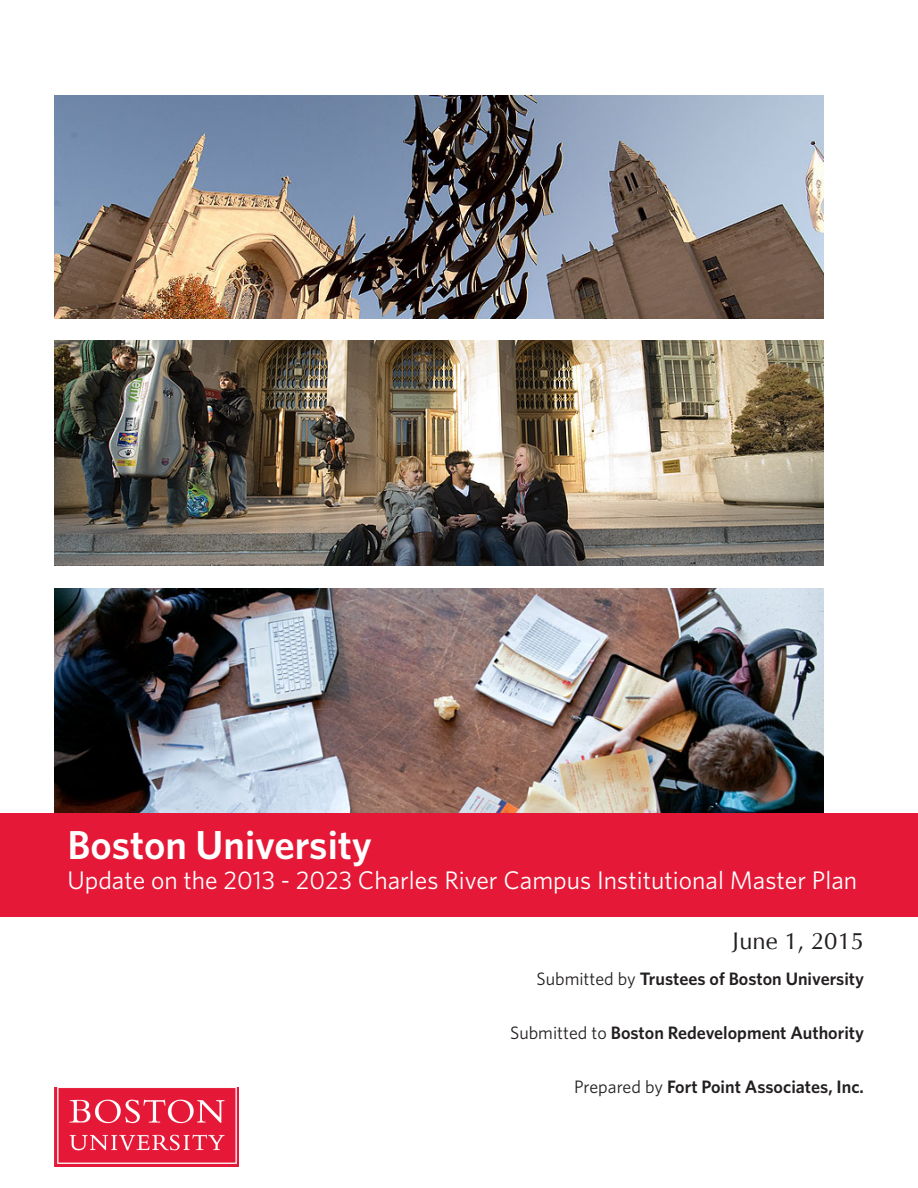
<style>
.page{position:relative;width:918px;height:1188px;background:#fff}
.page>*{position:absolute;margin:0;border:0;box-sizing:border-box;transform-origin:0 0}
.t1{font:600 40.5px "Whitney HTF";color:#fff}
.t2{font:25.5px "Whitney HTF";color:#fff}
.t3{font:24px "CG Omega";color:#231f20}
.t4{font:600 18px "Whitney HTF";color:#231f20}
.s1{font-weight:400}
</style>
<div class="page">
<div style="left:0;top:813px;width:918px;height:104px;background:#e51937"></div>
<img style="left:54px;top:1087px;width:185px;height:80px">
<img style="left:54px;top:341px;width:770px;height:225px">
<img style="left:54px;top:95px;width:770px;height:223px">
<img style="left:54px;top:588px;width:770px;height:225px">
<p class="t1" style="left:68px;top:820px;width:306px">Boston University</p>
<p class="t2" style="left:68px;top:865px;width:791px">Update on the 2013 - 2023 Charles River Campus Institutional Master Plan</p>
<p class="t3" style="left:733px;top:927px;width:133px">June 1, 2015</p>
<p class="t4" style="left:537px;top:968px;width:329px"><span class="s1">Submitted by</span> Trustees of Boston University</p>
<p class="t4" style="left:510px;top:1022px;width:355px"><span class="s1">Submitted to</span> Boston Redevelopment Authority</p>
<p class="t4" style="left:574px;top:1076px;width:291px"><span class="s1">Prepared by</span> Fort Point Associates, Inc.</p>
</div>
